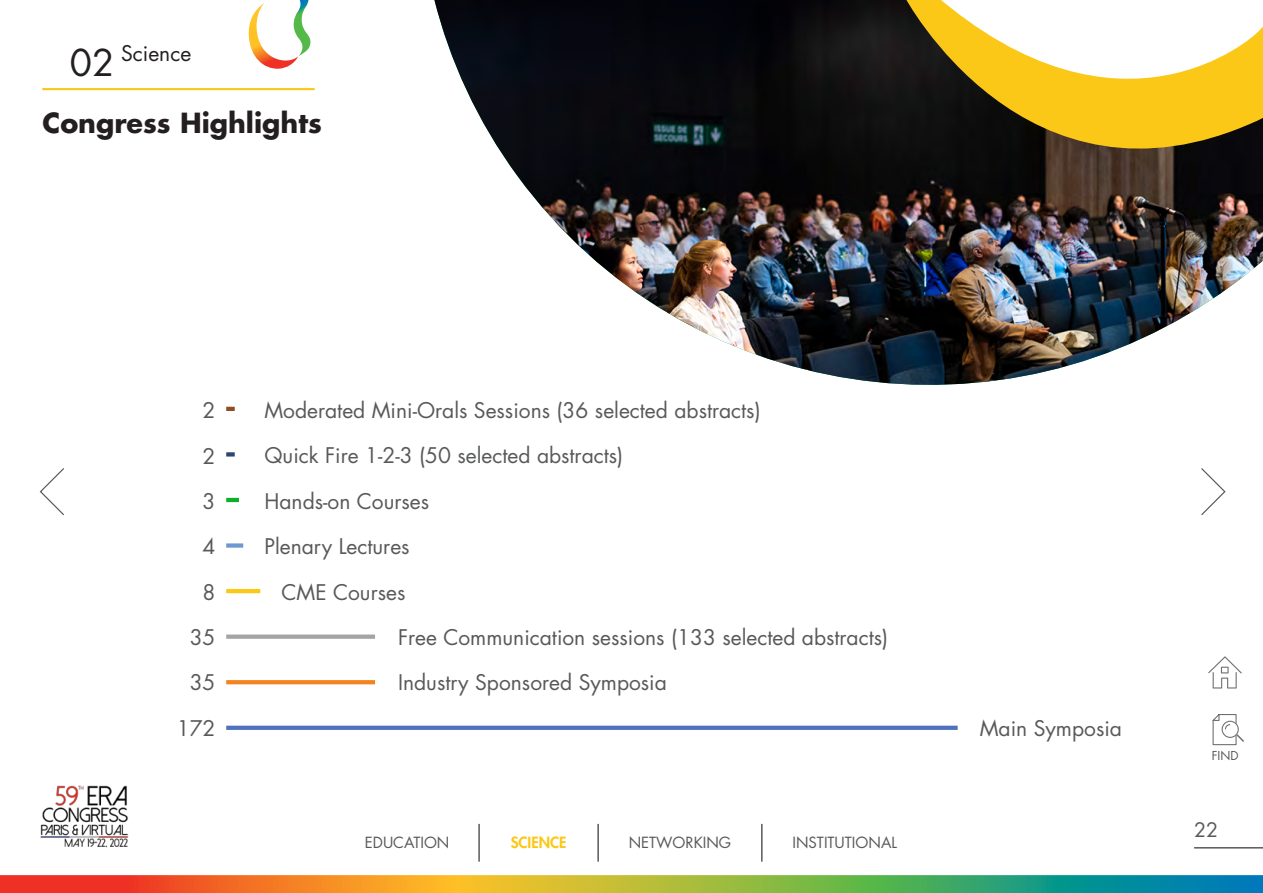
<style>
.page{position:relative;width:1263px;height:893px;background:#fff}
.page>*{position:absolute;margin:0;border:0;box-sizing:border-box;transform-origin:0 0}
.t1{font:36px "Futura Std";color:#231f20}
.t2{font:700 27px "Futura Std";color:#231f20}
.t3{font:21px/45.5px "Futura Std";color:#58595b}
.t4{font:21px "Futura Std";color:#231f20}
.t5{font:19.5px "Futura Std";color:#58595b}
.t6{font:15px "Futura Std";color:#58595b}
.t7{font:800 15px "Futura Std";color:#fbc817}
.t8{font:12px "Futura Std";color:#58595b}
</style>
<div class="page">
<svg style="left:0;top:875px;width:1263px;height:18px;background:#9a934b"></svg>
<svg style="left:1208px;top:656px;width:34px;height:32px"></svg>
<svg style="left:1212px;top:714px;width:32px;height:31px"></svg>
<hr style="left:42px;top:88px;width:273px;height:2px;background:#fbc817">
<svg style="left:248px;top:0;width:62px;height:69px"></svg>
<img style="left:40px;top:785px;width:89px;height:63px">
<img style="left:434px;top:0;width:829px;height:385px">
<svg style="left:889px;top:0;width:374px;height:226px"></svg>
<svg style="left:226px;top:407px;width:9px;height:4px"></svg>
<div style="left:226px;top:452px;width:9px;height:5px;background:#2e4474"></div>
<hr style="left:226px;top:498px;width:13px;height:4px;background:#0daf2b">
<div style="left:226px;top:543px;width:17px;height:5px;background:#6c9acf"></div>
<hr style="left:226px;top:589px;width:34px;height:4px;background:#fbc817">
<div style="left:226px;top:634px;width:149px;height:5px;background:#a4a4a4"></div>
<svg style="left:226px;top:680px;width:149px;height:4px"></svg>
<svg style="left:226px;top:726px;width:732px;height:4px;background:#5373bf"></svg>
<hr style="left:1194px;top:847px;width:69px;height:1px;background:#58595b">
<hr style="left:478px;top:824px;width:2px;height:38px;background:#58595b">
<hr style="left:597px;top:824px;width:2px;height:38px;background:#58595b">
<hr style="left:761px;top:824px;width:1px;height:38px;background:#58595b">
<p class="t4" style="left:121px;top:40px;width:72px">Science</p>
<h1 class="t1" style="left:70px;top:40px;width:46px">02</h1>
<p class="t2" style="left:43px;top:105px;width:281px">Congress Highlights</p>
<p class="t3" style="left:203px;top:388px;width:14px">2</p>
<p class="t3" style="left:264px;top:388px;width:498px">Moderated Mini-Orals Sessions (36 selected abstracts)<br>Quick Fire 1-2-3 (50 selected abstracts)<br>Hands-on Courses<br>Plenary Lectures</p>
<p class="t3" style="left:177px;top:433px;width:40px;text-align:right">2<br>3<br>4<br>8<br>35<br>35<br>172</p>
<p class="t3" style="left:281px;top:569px;width:125px">CME Courses</p>
<p class="t3" style="left:398px;top:615px;width:492px">Free Communication sessions (133 selected abstracts)<br>Industry Sponsored Symposia</p>
<p class="t6" style="left:365px;top:833px;width:86px">EDUCATION</p>
<p class="t7" style="left:511px;top:833px;width:57px">SCIENCE</p>
<p class="t6" style="left:629px;top:833px;width:104px">NETWORKING</p>
<p class="t6" style="left:792px;top:833px;width:106px">INSTITUTIONAL</p>
<p class="t3" style="left:980px;top:706px;width:144px">Main Symposia</p>
<p class="t8" style="left:1212px;top:748px;width:28px">FIND</p>
<p class="t5" style="left:1194px;top:818px;width:26px">22</p>
</div>
